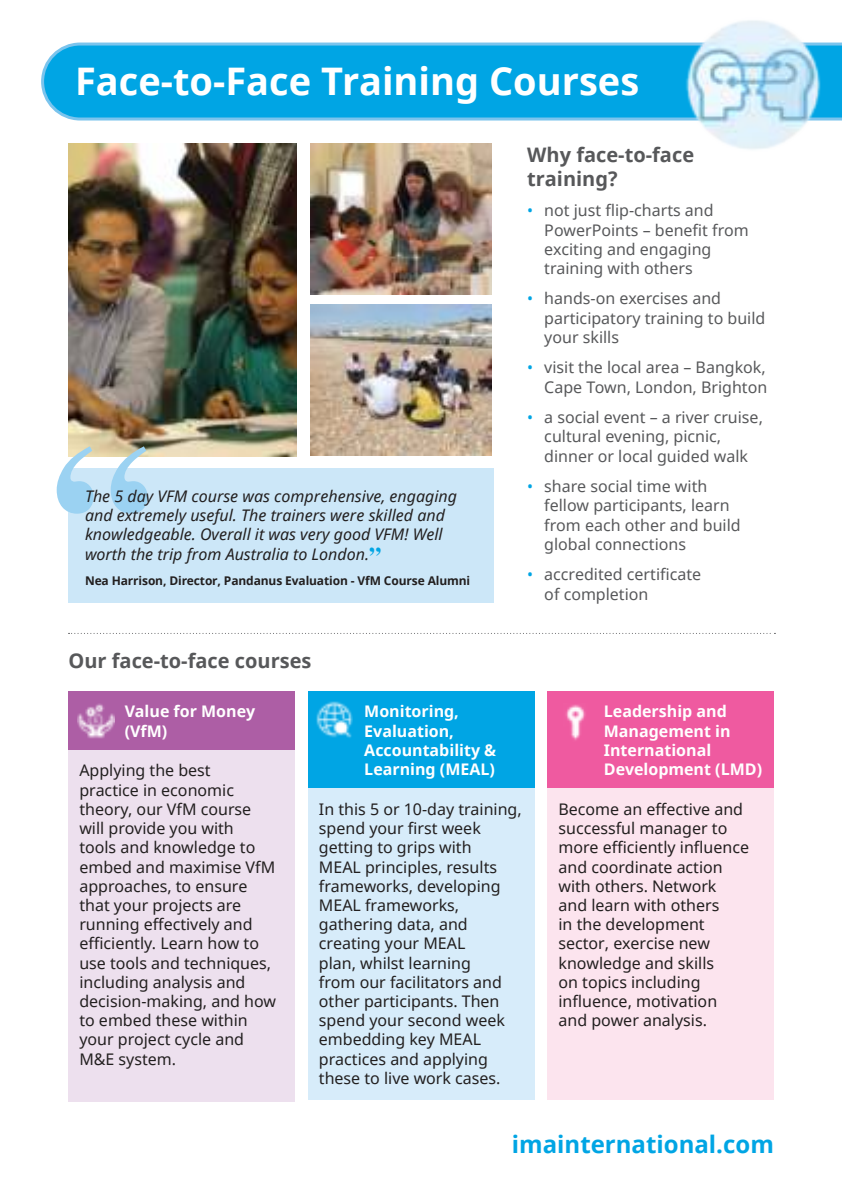
<style>
.page{position:relative;width:842px;height:1191px;background:#fff}
.page>*{position:absolute;margin:0;border:0;box-sizing:border-box;transform-origin:0 0}
.t1{font:700 38px "Noto Sans";color:#fff}
.t2{font:700 24px "Noto Sans";color:#00a5e4}
.t3{font:700 20px/24px "Noto Sans";color:#57585a}
.t4{font:16px/19.2px "Noto Sans";color:#221f1f}
.t5{font:16px/19.2px "Noto Sans";color:#57585a}
.t6{font:italic 16px/19.2px "Noto Sans";color:#221f1f}
.t7{font:700 16px/19.2px "Noto Sans";color:#fff}
.t8{font:700 12px "Noto Sans";letter-spacing:-.01em;color:#221f1f}
.s1{font-family:"Times";font-weight:700;font-style:normal;font-size:24px;color:#00a5e4}
.s2{color:#00a5e4}
</style>
<div class="page">
<img style="left:68px;top:143px;width:229px;height:313px">
<img style="left:311px;top:143px;width:181px;height:151px">
<img style="left:311px;top:304px;width:181px;height:151px">
<svg style="left:41px;top:43px;width:801px;height:77px;background:#0ba8e4"></svg>
<div style="left:68px;top:468px;width:425px;height:134px;background:#cce7f8"></div>
<div style="left:68px;top:691px;width:227px;height:59px;background:#ad5ea5"></div>
<div style="left:68px;top:750px;width:227px;height:351px;background:#ede0ee"></div>
<div style="left:547px;top:691px;width:227px;height:97px;background:#ef5aa0"></div>
<div style="left:547px;top:788px;width:227px;height:312px;background:#fce4ee"></div>
<div style="left:308px;top:691px;width:226px;height:97px;background:#00a5e4"></div>
<div style="left:308px;top:788px;width:226px;height:312px;background:#d7ecfa"></div>
<svg style="left:69px;top:633px;width:706px;height:1px"></svg>
<svg style="left:57px;top:446px;width:91px;height:67px"></svg>
<img style="left:673px;top:20px;width:160px;height:130px">
<img style="left:316px;top:701px;width:36px;height:37px">
<img style="left:565px;top:704px;width:21px;height:37px">
<img style="left:78px;top:703px;width:36px;height:36px">
<h1 class="t1" style="left:75px;top:65px;width:566px">Face-to-Face Training Courses</h1>
<p class="t6" style="left:85px;top:488px;width:374px">The 5 day VFM course was comprehensive, engaging and extremely useful. The trainers were skilled and knowledgeable. Overall it was very good VFM! Well worth the trip from Australia to London.<span class="s1">”</span></p>
<p class="t8" style="left:85px;top:576px;width:387px">Nea Harrison, Director, Pandanus Evaluation - VfM Course Alumni</p>
<p class="t3" style="left:527px;top:144px;width:168px">Why face-to-face training?</p>
<p class="t5" style="left:544px;top:200px;width:206px;text-indent:-17px"><span class="s2">•</span> not just flip-charts and<br>PowerPoints – benefit from exciting and engaging training with others</p>
<p class="t5" style="left:544px;top:291px;width:223px;text-indent:-17px"><span class="s2">•</span> hands-on exercises and participatory training to build your skills</p>
<p class="t5" style="left:527px;top:360px;width:241px;text-align:right"><span class="s2">•</span> visit the local area – Bangkok,<br>Cape Town, London, Brighton</p>
<p class="t5" style="left:544px;top:409px;width:220px;text-indent:-17px"><span class="s2">•</span> a social event – a river cruise, cultural evening, picnic, dinner or local guided walk</p>
<p class="t5" style="left:544px;top:478px;width:198px;text-indent:-17px"><span class="s2">•</span> share social time with fellow participants, learn from each other and build global connections</p>
<p class="t5" style="left:544px;top:564px;width:158px;text-indent:-17px"><span class="s2">•</span> accredited certificate of completion</p>
<p class="t3" style="left:69px;top:650px;width:244px">Our face-to-face courses</p>
<p class="t7" style="left:125px;top:703px;width:132px">Value for Money (VfM)</p>
<p class="t4" style="left:79px;top:762px;width:198px">Applying the best<br>practice in economic theory, our VfM course will provide you with<br>tools and knowledge to embed and maximise VfM approaches, to ensure that your projects are running effectively and efficiently. Learn how to use tools and techniques, including analysis and decision-making, and how to embed these within your project cycle and<br>M&amp;E system.</p>
<p class="t7" style="left:364px;top:703px;width:133px">Monitoring,<br>Evaluation,<br>Accountability &amp;<br>Learning (MEAL)</p>
<p class="t4" style="left:319px;top:801px;width:204px">In this 5 or 10-day training, spend your first week getting to grips with<br>MEAL principles, results frameworks, developing<br>MEAL frameworks, gathering data, and creating your MEAL<br>plan, whilst learning<br>from our facilitators and other participants. Then spend your second week embedding key MEAL practices and applying these to live work cases.</p>
<p class="t7" style="left:604px;top:703px;width:160px">Leadership and<br>Management in<br>International<br>Development (LMD)</p>
<p class="t4" style="left:558px;top:801px;width:192px">Become an effective and successful manager to more efficiently influence and coordinate action with others. Network and learn with others<br>in the development sector, exercise new knowledge and skills<br>on topics including influence, motivation and power analysis.</p>
<h2 class="t2" style="left:512px;top:1134px;width:264px">imainternational.com</h2>
</div>
